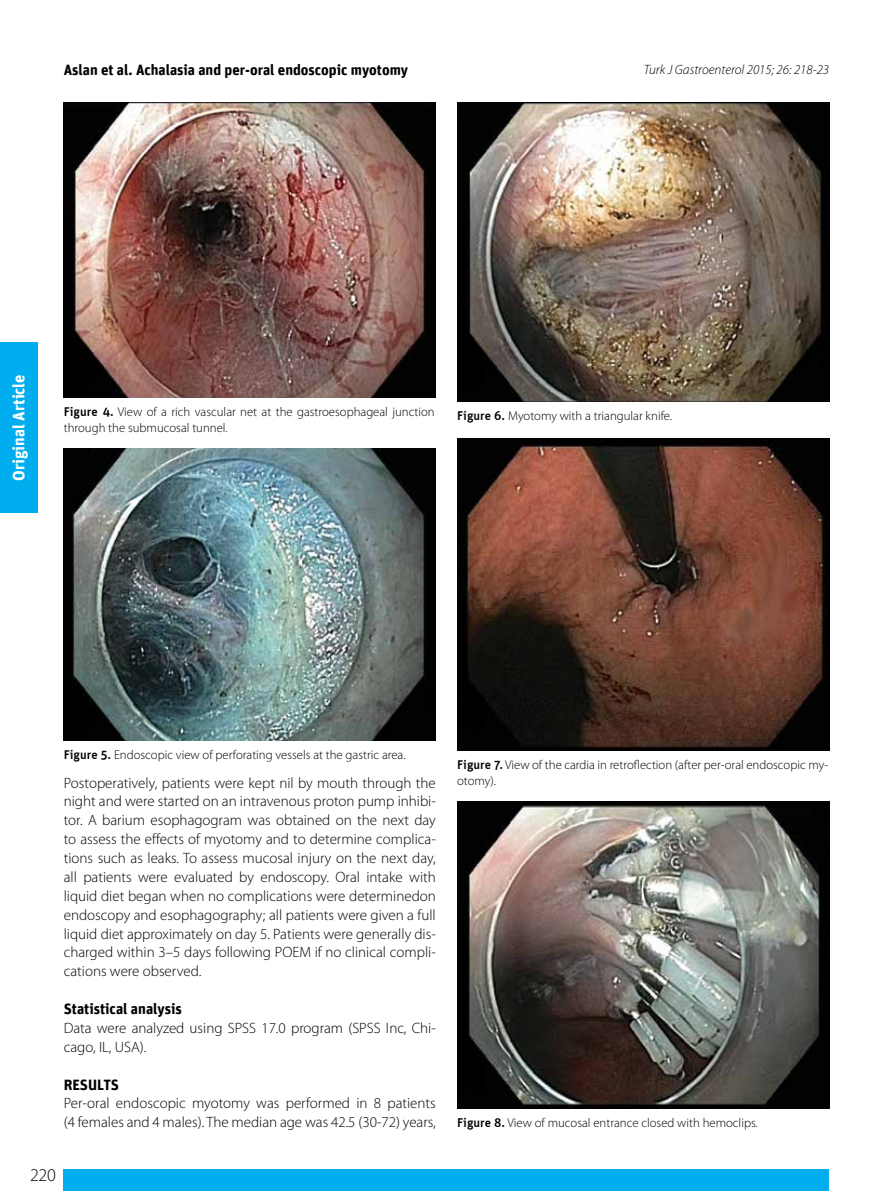
<style>
.page{position:relative;width:893px;height:1191px;background:#fff}
.page>*{position:absolute;margin:0;border:0;box-sizing:border-box;transform-origin:0 0}
.t1{font:300 18px "Myriad Pro";color:#000}
.t2{font:700 16.5px "Unit";color:#fff}
.t3{font:300 15px/18.9px "Myriad Pro";color:#000}
.t4{font:700 15px "Unit";color:#000}
.t5{font:700 14.85px "Unit";color:#000}
.t6{font:italic 300 13.5px "Myriad Pro";color:#000}
.t7{font:300 12.75px/15.8px "Myriad Pro";color:#000}
.s1{font-family:"Unit";font-weight:500}
</style>
<div class="page">
<img style="left:64px;top:102px;width:372px;height:295px">
<img style="left:457px;top:102px;width:372px;height:300px">
<img style="left:64px;top:449px;width:372px;height:292px">
<img style="left:457px;top:438px;width:372px;height:312px">
<img style="left:458px;top:802px;width:371px;height:306px">
<div style="left:0;top:342px;width:37px;height:170px;background:#00aeef"></div>
<div style="left:64px;top:1169px;width:765px;height:22px;background:#00aeef"></div>
<p class="t5" style="left:64px;top:60px;width:346px">Aslan et al. Achalasia and per-oral endoscopic myotomy</p>
<p class="t6" style="left:644px;top:61px;width:187px">Turk J Gastroenterol 2015; 26: 218-23</p>
<p class="t2" style="left:9px;top:481px;width:108px;rotate:-90deg">Original Article</p>
<p class="t7" style="left:64px;top:404px;width:372px"><span class="s1">Figure 4.</span> View of a rich vascular net at the gastroesophageal junction through the submucosal tunnel.</p>
<p class="t7" style="left:457px;top:408px;width:217px"><span class="s1">Figure 6.</span> Myotomy with a triangular knife.</p>
<p class="t7" style="left:64px;top:747px;width:343px"><span class="s1">Figure 5.</span> Endoscopic view of perforating vessels at the gastric area.</p>
<p class="t3" style="left:64px;top:773px;width:374px;text-align:justify">Postoperatively, patients were kept nil by mouth through the night and were started on an intravenous proton pump inhibi&shy;tor. A barium esophagogram was obtained on the next day to assess the effects of myotomy and to determine complica&shy;tions such as leaks. To assess mucosal injury on the next day, all patients were evaluated by endoscopy. Oral intake with liquid diet began when no complications were determinedon endoscopy and esophagography; all patients were given a full liquid diet approximately on day 5. Patients were generally dis&shy;charged within 3–5 days following POEM if no clinical compli&shy;cations were observed.</p>
<p class="t4" style="left:64px;top:999px;width:120px">Statistical analysis</p>
<p class="t3" style="left:64px;top:1018px;width:374px">Data were analyzed using SPSS 17.0 program (SPSS Inc, Chi&shy;cago, IL, USA).</p>
<p class="t4" style="left:64px;top:1075px;width:57px">RESULTS</p>
<p class="t3" style="left:64px;top:1093px;width:374px">Per-oral endoscopic myotomy was performed in 8 patients (4 females and 4 males). The median age was 42.5 (30-72) years,</p>
<p class="t1" style="left:30px;top:1164px;width:27px">220</p>
<p class="t7" style="left:457px;top:756px;width:372px"><span class="s1">Figure 7.</span> View of the cardia in retroflection (after per-oral endoscopic my&shy;otomy).</p>
<p class="t7" style="left:457px;top:1115px;width:302px"><span class="s1">Figure 8.</span> View of mucosal entrance closed with hemoclips.</p>
</div>
